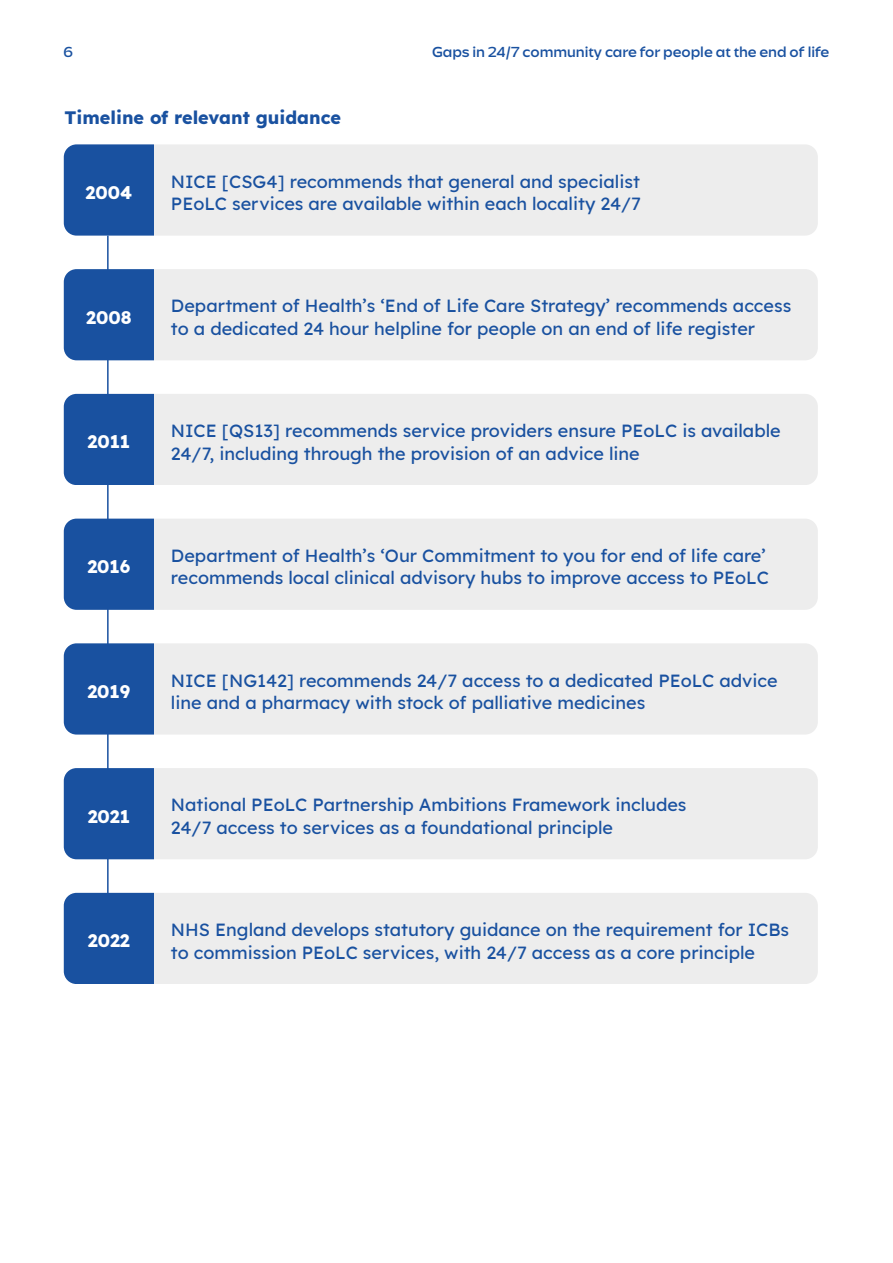
<style>
.page{position:relative;width:893px;height:1263px;background:#fff}
.page>*{position:absolute;margin:0;border:0;box-sizing:border-box;transform-origin:0 0}
.t1{font:500 18px/22.5px "Lexend";color:#1951a0}
.t2{font:700 18px "Lexend";color:#fff}
.t3{font:700 18px "Lexend";color:#1951a0}
.t4{font:15px "Savior Sans Variable";color:#1951a0}
</style>
<div class="page">
<hr style="left:107px;top:236px;width:2px;height:665px;background:#1951a0">
<div style="left:64px;top:893px;width:90px;height:91px;background:#1951a0"></div>
<div style="left:154px;top:893px;width:664px;height:91px;background:#ededed"></div>
<div style="left:64px;top:768px;width:90px;height:91px;background:#1951a0"></div>
<div style="left:154px;top:768px;width:664px;height:91px;background:#ededed"></div>
<div style="left:64px;top:643px;width:90px;height:91px;background:#1951a0"></div>
<div style="left:154px;top:643px;width:664px;height:91px;background:#ededed"></div>
<div style="left:64px;top:519px;width:90px;height:91px;background:#1951a0"></div>
<div style="left:154px;top:519px;width:664px;height:91px;background:#ededed"></div>
<div style="left:64px;top:394px;width:90px;height:91px;background:#1951a0"></div>
<div style="left:154px;top:394px;width:664px;height:91px;background:#ededed"></div>
<div style="left:64px;top:269px;width:90px;height:91px;background:#1951a0"></div>
<div style="left:154px;top:269px;width:664px;height:91px;background:#ededed"></div>
<div style="left:154px;top:144px;width:664px;height:92px;background:#ededed"></div>
<div style="left:64px;top:144px;width:90px;height:92px;background:#1951a0"></div>
<p class="t4" style="left:64px;top:43px;width:11px">6</p>
<p class="t4" style="left:432px;top:43px;width:398px">Gaps in 24/7 community care for people at the end of life</p>
<p class="t3" style="left:64px;top:103px;width:278px">Timeline of relevant guidance</p>
<p class="t2" style="left:86px;top:178px;width:48px">2004</p>
<p class="t2" style="left:86px;top:303px;width:47px">2008</p>
<p class="t2" style="left:87px;top:428px;width:44px">2011</p>
<p class="t2" style="left:87px;top:552px;width:44px">2016</p>
<p class="t2" style="left:87px;top:677px;width:44px">2019</p>
<p class="t2" style="left:88px;top:802px;width:44px">2021</p>
<p class="t2" style="left:88px;top:926px;width:43px">2022</p>
<p class="t1" style="left:171px;top:169px;width:471px">NICE [CSG4] recommends that general and specialist<br>PEoLC services are available within each locality 24/7</p>
<p class="t1" style="left:171px;top:294px;width:622px">Department of Health’s ‘End of Life Care Strategy’ recommends access to a dedicated 24 hour helpline for people on an end of life register</p>
<p class="t1" style="left:171px;top:418px;width:611px">NICE [QS13] recommends service providers ensure PEoLC is available<br>24/7, including through the provision of an advice line</p>
<p class="t1" style="left:171px;top:543px;width:599px">Department of Health’s ‘Our Commitment to you for end of life care’ recommends local clinical advisory hubs to improve access to PEoLC</p>
<p class="t1" style="left:171px;top:668px;width:608px">NICE [NG142] recommends 24/7 access to a dedicated PEoLC advice line and a pharmacy with stock of palliative medicines</p>
<p class="t1" style="left:171px;top:793px;width:517px">National PEoLC Partnership Ambitions Framework includes<br>24/7 access to services as a foundational principle</p>
<p class="t1" style="left:171px;top:917px;width:620px">NHS England develops statutory guidance on the requirement for ICBs to commission PEoLC services, with 24/7 access as a core principle</p>
</div>
